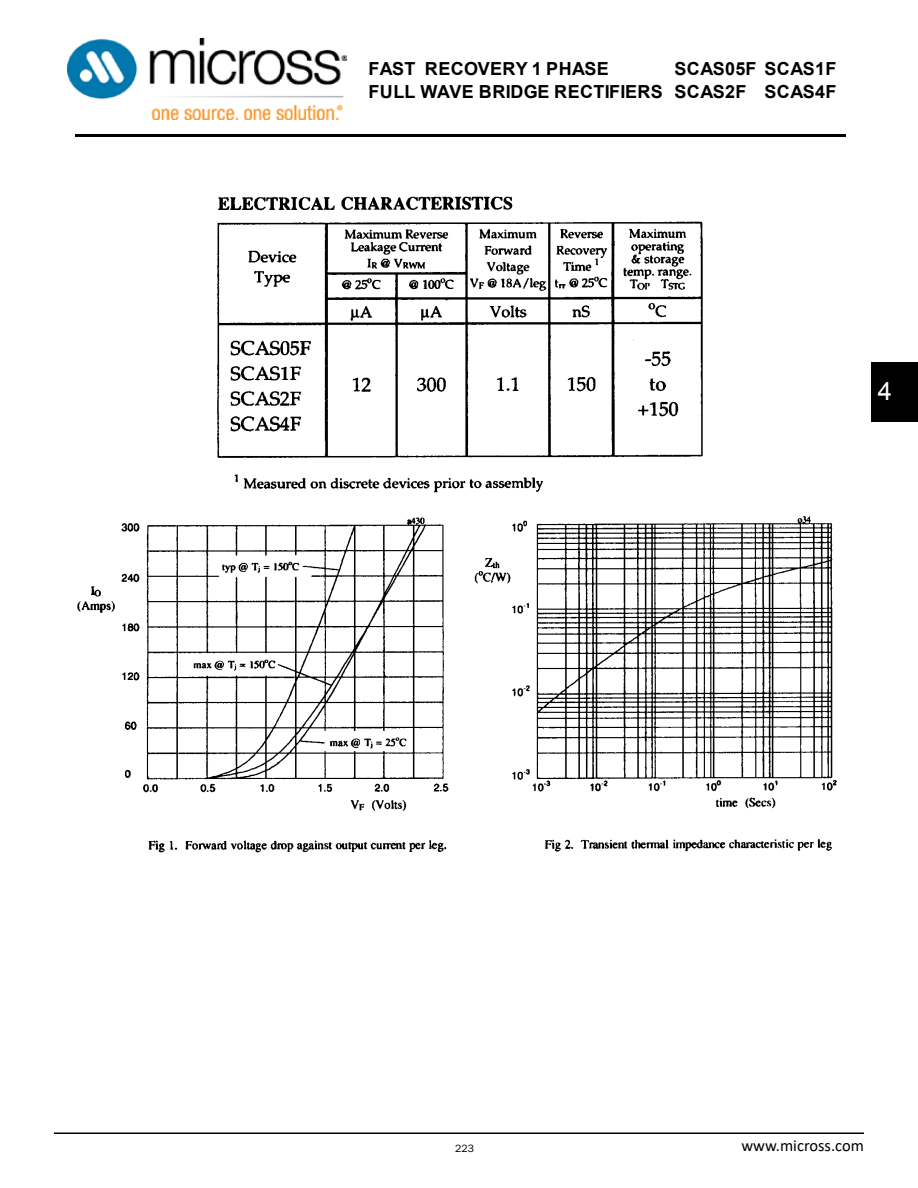
<style>
.page{position:relative;width:918px;height:1188px;background:#fff}
.page>*{position:absolute;margin:0;border:0;box-sizing:border-box;transform-origin:0 0}
.t1{font:25.5px "Arial";color:#fff}
.t2{font:700 18px/22.5px "Arial";letter-spacing:.02em;color:#000}
.t3{font:16.5px "Calibri";color:#000}
.t4{font:10.5px "Arial";color:#000}
.t5{font:10.5px "Franklin Gothic IT Cby BT";color:#000}
</style>
<div class="page">
<hr style="left:54px;top:1133px;width:810px;height:1px;background:#000">
<hr style="left:75px;top:134px;width:771px;height:2px;background:#000">
<img style="left:77px;top:196px;width:760px;height:657px">
<div style="left:871px;top:362px;width:47px;height:60px;background:#000"></div>
<img style="left:68px;top:39px;width:279px;height:80px">
<p class="t2" style="left:369px;top:58px;width:296px">FAST RECOVERY 1 PHASE<br>FULL WAVE BRIDGE RECTIFIERS</p>
<p class="t2" style="left:675px;top:58px;width:163px">SCAS05F SCAS1F<br>SCAS2F SCAS4F</p>
<h1 class="t1" style="left:878px;top:374px;width:16px">4</h1>
<p class="t3" style="left:741px;top:1134px;width:124px">www.micross.com</p>
<p class="t5" style="left:455px;top:1142px;width:20px">223</p>
<p class="t4" style="left:776px;top:1141px;width:89px">www.semtech.com</p>
</div>
